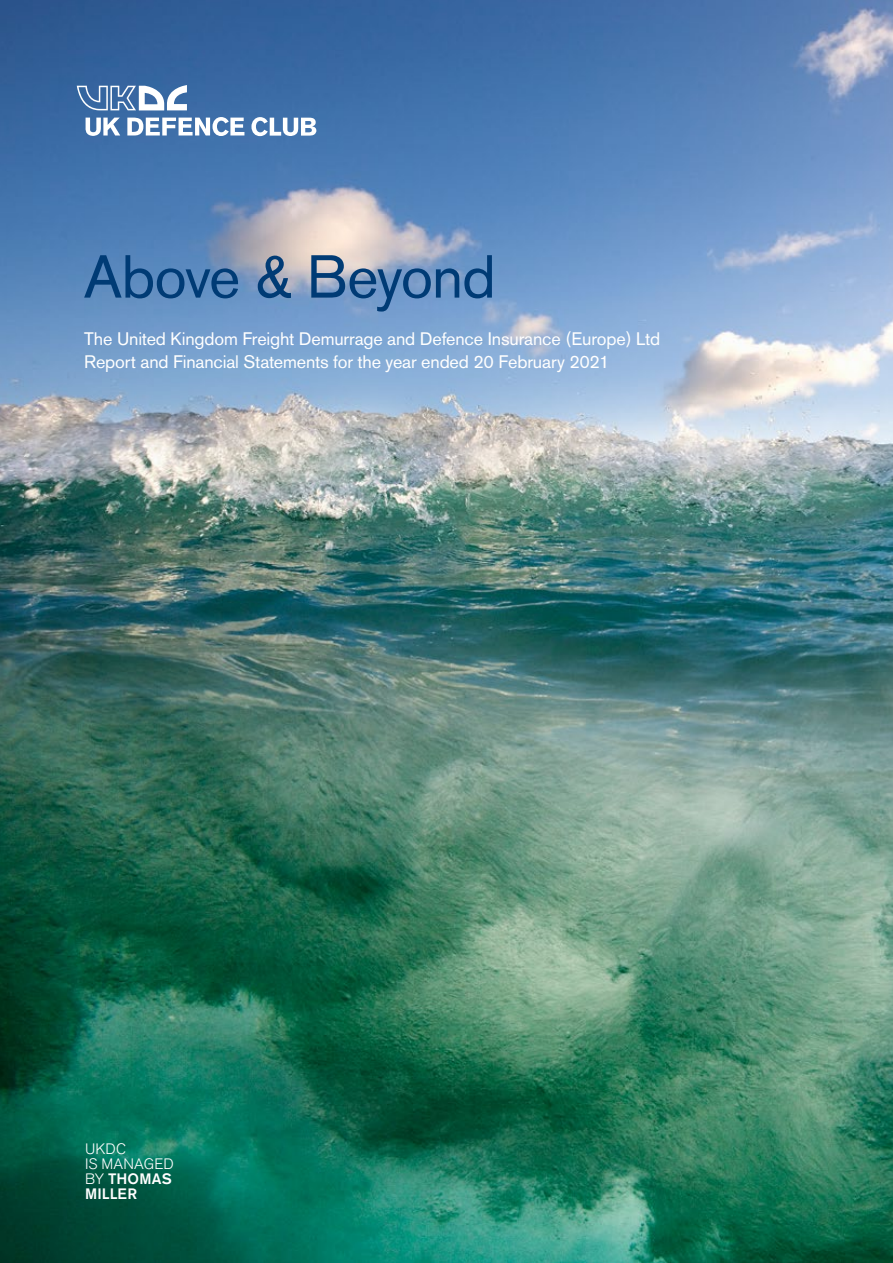
<style>
.page{position:relative;width:893px;height:1263px;background:#fff}
.page>*{position:absolute;margin:0;border:0;box-sizing:border-box;transform-origin:0 0}
.t1{font:60px "Akzidenz Grotesk BE";letter-spacing:-.02em;color:#003b75}
.t2{font:18px/22.5px "Akzidenz Grotesk BE";letter-spacing:-.01em;color:#fff}
.t3{font:300 15px/15px "Akzidenz Grotesk BE";letter-spacing:.005em;color:#fff}
.s1{font-weight:500}
</style>
<div class="page">
<img style="left:0;top:0;width:893px;height:1263px">
<svg style="left:86px;top:118px;width:34px;height:18px"></svg>
<svg style="left:127px;top:117px;width:117px;height:19px"></svg>
<svg style="left:251px;top:117px;width:65px;height:19px"></svg>
<svg style="left:77px;top:85px;width:110px;height:25px"></svg>
<h1 class="t1" style="left:84px;top:241px;width:414px">Above &amp; Beyond</h1>
<p class="t2" style="left:84px;top:328px;width:577px">The United Kingdom Freight Demurrage and Defence Insurance (Europe) Ltd<br>Report and Financial Statements for the year ended 20 February 2021</p>
<p class="t3" style="left:85px;top:1142px;width:90px">UKDC<br>IS MANAGED<br>BY <span class="s1">THOMAS<br>MILLER</span></p>
</div>
